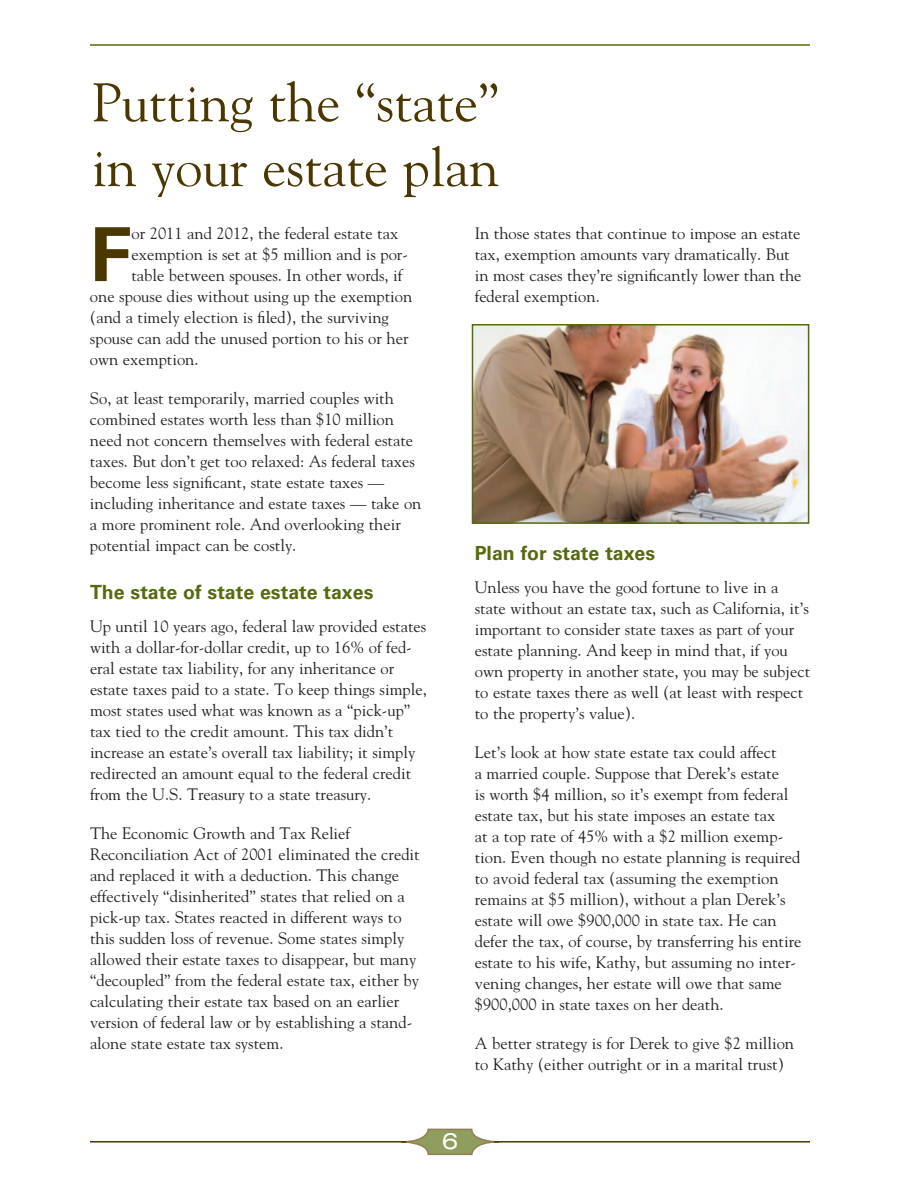
<style>
.page{position:relative;width:918px;height:1188px;background:#fff}
.page>*{position:absolute;margin:0;border:0;box-sizing:border-box;transform-origin:0 0}
.t1{font:700 74.55px "Univers LT Std";color:#4a3800}
.t2{font:54px/64.8px "Goudy Std";color:#4a3800}
.t3{font:expanded 22.5px "Univers LT Std";color:#fff}
.t4{font:700 19.5px "Univers LT Std";color:#556b0e}
.t5{font:16.5px/21px "Goudy Std";color:#231f20}
</style>
<div class="page">
<hr style="left:90px;top:44px;width:720px;height:2px;background:#556b0e">
<svg style="left:406px;top:1128px;width:90px;height:28px"></svg>
<hr style="left:90px;top:1141px;width:316px;height:2px;background:#4a3800">
<hr style="left:494px;top:1141px;width:316px;height:2px;background:#4a3800">
<img style="left:475px;top:327px;width:331px;height:194px">
<div style="left:472px;top:324px;width:337px;height:200px;border:2px solid #556b0e"></div>
<h2 class="t2" style="left:92px;top:69px;width:409px">Putting the “state” in your estate plan</h2>
<h1 class="t1" style="left:90px;top:211px;width:43px">F</h1>
<p class="t5" style="left:131px;top:223px;width:268px">or 2011 and 2012, the federal estate tax</p>
<p class="t5" style="left:131px;top:244px;width:278px">exemption is set at $5 million and is por-</p>
<p class="t5" style="left:131px;top:265px;width:272px">table between spouses. In other words, if</p>
<p class="t5" style="left:90px;top:286px;width:324px">one spouse dies without using up the exemption</p>
<p class="t5" style="left:90px;top:307px;width:300px">(and a timely election is filed), the surviving</p>
<p class="t5" style="left:90px;top:328px;width:320px">spouse can add the unused portion to his or her</p>
<p class="t5" style="left:90px;top:349px;width:110px">own exemption.</p>
<p class="t5" style="left:90px;top:388px;width:333px">So, at least temporarily, married couples with combined estates worth less than $10 million need not concern themselves with federal estate taxes. But don’t get too relaxed: As federal taxes become less significant, state estate taxes — including inheritance and estate taxes — take on a more prominent role. And overlooking their potential impact can be costly.</p>
<p class="t4" style="left:90px;top:581px;width:285px">The state of state estate taxes</p>
<p class="t5" style="left:90px;top:616px;width:338px">Up until 10 years ago, federal law provided estates with a dollar-for-dollar credit, up to 16% of fed&shy;eral estate tax liability, for any inheritance or estate taxes paid to a state. To keep things simple, most states used what was known as a “pick-up” tax tied to the credit amount. This tax didn’t increase an estate’s overall tax liability; it simply redirected an amount equal to the federal credit from the U.S. Treasury to a state treasury.</p>
<p class="t5" style="left:90px;top:823px;width:331px">The Economic Growth and Tax Relief Reconciliation Act of 2001 eliminated the credit and replaced it with a deduction. This change effectively “disinherited” states that relied on a pick-up tax. States reacted in different ways to this sudden loss of revenue. Some states simply allowed their estate taxes to disappear, but many “decoupled” from the federal estate tax, either by calculating their estate tax based on an earlier version of federal law or by establishing a stand&shy;alone state estate tax system.</p>
<p class="t5" style="left:475px;top:223px;width:328px">In those states that continue to impose an estate tax, exemption amounts vary dramatically. But in most cases they’re significantly lower than the federal exemption.</p>
<p class="t4" style="left:475px;top:542px;width:182px">Plan for state taxes</p>
<p class="t5" style="left:475px;top:577px;width:337px">Unless you have the good fortune to live in a state without an estate tax, such as California, it’s important to consider state taxes as part of your estate planning. And keep in mind that, if you own property in another state, you may be subject to estate taxes there as well (at least with respect to the property’s value).</p>
<p class="t5" style="left:475px;top:742px;width:328px">Let’s look at how state estate tax could affect<br>a married couple. Suppose that Derek’s estate<br>is worth $4 million, so it’s exempt from federal estate tax, but his state imposes an estate tax<br>at a top rate of 45% with a $2 million exemp&shy;tion. Even though no estate planning is required to avoid federal tax (assuming the exemption remains at $5 million), without a plan Derek’s estate will owe $900,000 in state tax. He can defer the tax, of course, by transferring his entire estate to his wife, Kathy, but assuming no inter&shy;vening changes, her estate will owe that same $900,000 in state taxes on her death.</p>
<p class="t5" style="left:475px;top:1033px;width:321px">A better strategy is for Derek to give $2 million to Kathy (either outright or in a marital trust)</p>
<h3 class="t3" style="left:442px;top:1128px;width:18px">6</h3>
</div>
